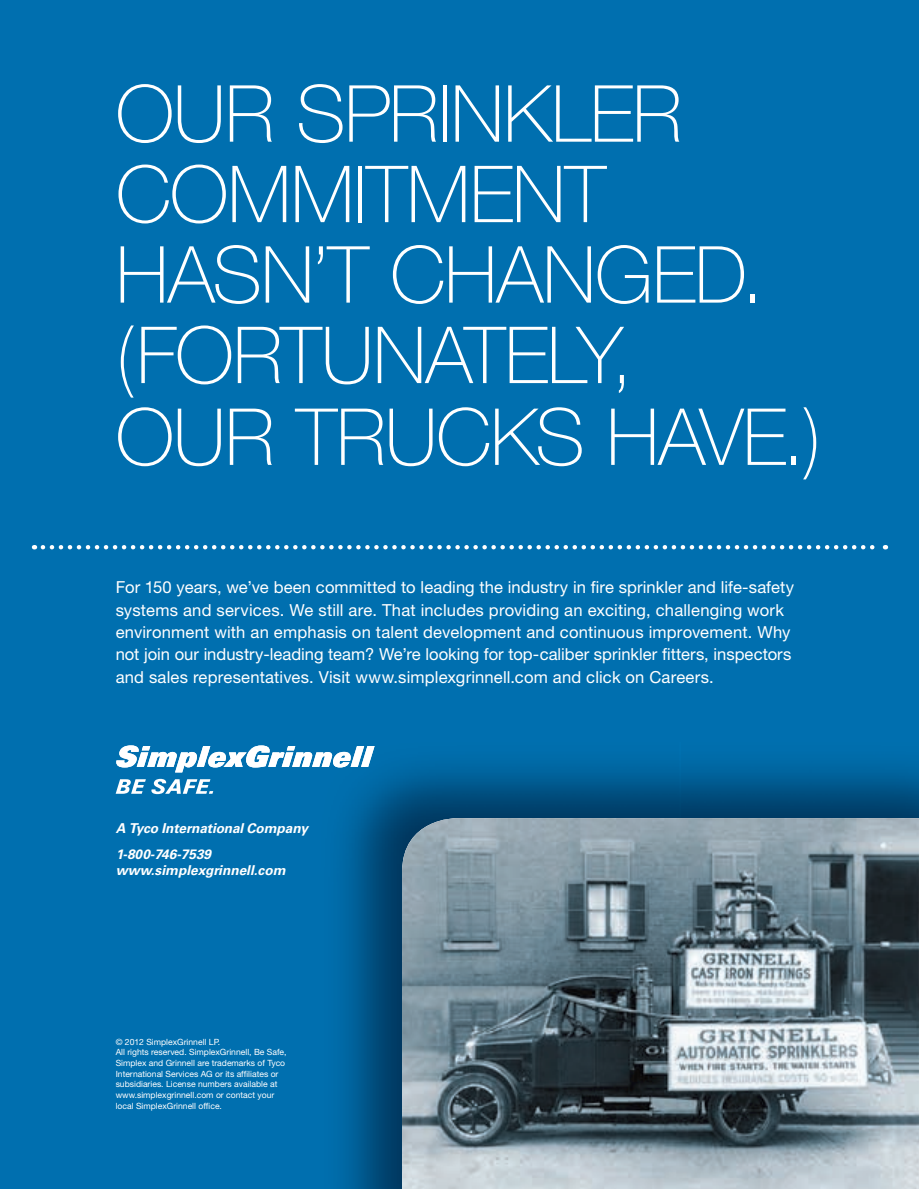
<style>
.page{position:relative;width:919px;height:1189px;background:#fff}
.page>*{position:absolute;margin:0;border:0;box-sizing:border-box;transform-origin:0 0}
.t1{font:100 78.75px/80.7px "Helvetica Neue";letter-spacing:-.01em;color:#fff}
.t2{font:16.65px/22.4px "Helvetica Neue";letter-spacing:.01em;color:#fff}
.t3{font:italic 700 13.65px/25.8px "Univers";color:#fff}
.t4{font:8.55px/10.6px "Helvetica Neue";color:#fff}
</style>
<div class="page">
<div style="left:0;top:0;width:918px;height:1188px;background:#006faf"></div>
<img style="left:343px;top:746px;width:575px;height:442px">
<img style="left:402px;top:817px;width:516px;height:371px">
<svg style="left:43px;top:545px;width:842px;height:4px"></svg>
<svg style="left:116px;top:745px;width:258px;height:27px"></svg>
<svg style="left:116px;top:778px;width:97px;height:15px"></svg>
<h1 class="t1" style="left:116px;top:73px;width:706px">OUR SPRINKLER<br>COMMITMENT<br>HASN’T CHANGED. (FORTUNATELY,<br>OUR TRUCKS HAVE.)</h1>
<p class="t2" style="left:116px;top:575px;width:679px">For 150 years, we’ve been committed to leading the industry in fire sprinkler and life-safety systems and services. We still are. That includes providing an exciting, challenging work environment with an emphasis on talent development and continuous improvement. Why not join our industry-leading team? We’re looking for top-caliber sprinkler fitters, inspectors and sales representatives. Visit www.simplexgrinnell.com and click on Careers.</p>
<p class="t3" style="left:116px;top:815px;width:194px">A Tyco International Company<br>1-800-746-7539</p>
<p class="t3" style="left:116px;top:857px;width:171px">www.simplexgrinnell.com</p>
<p class="t4" style="left:116px;top:1035px;width:172px">© 2012 SimplexGrinnell LP.<br>All rights reserved. SimplexGrinnell, Be Safe, Simplex and Grinnell are trademarks of Tyco International Services AG or its affiliates or subsidiaries. License numbers available at www.simplexgrinnell.com or contact your local SimplexGrinnell office.</p>
</div>
